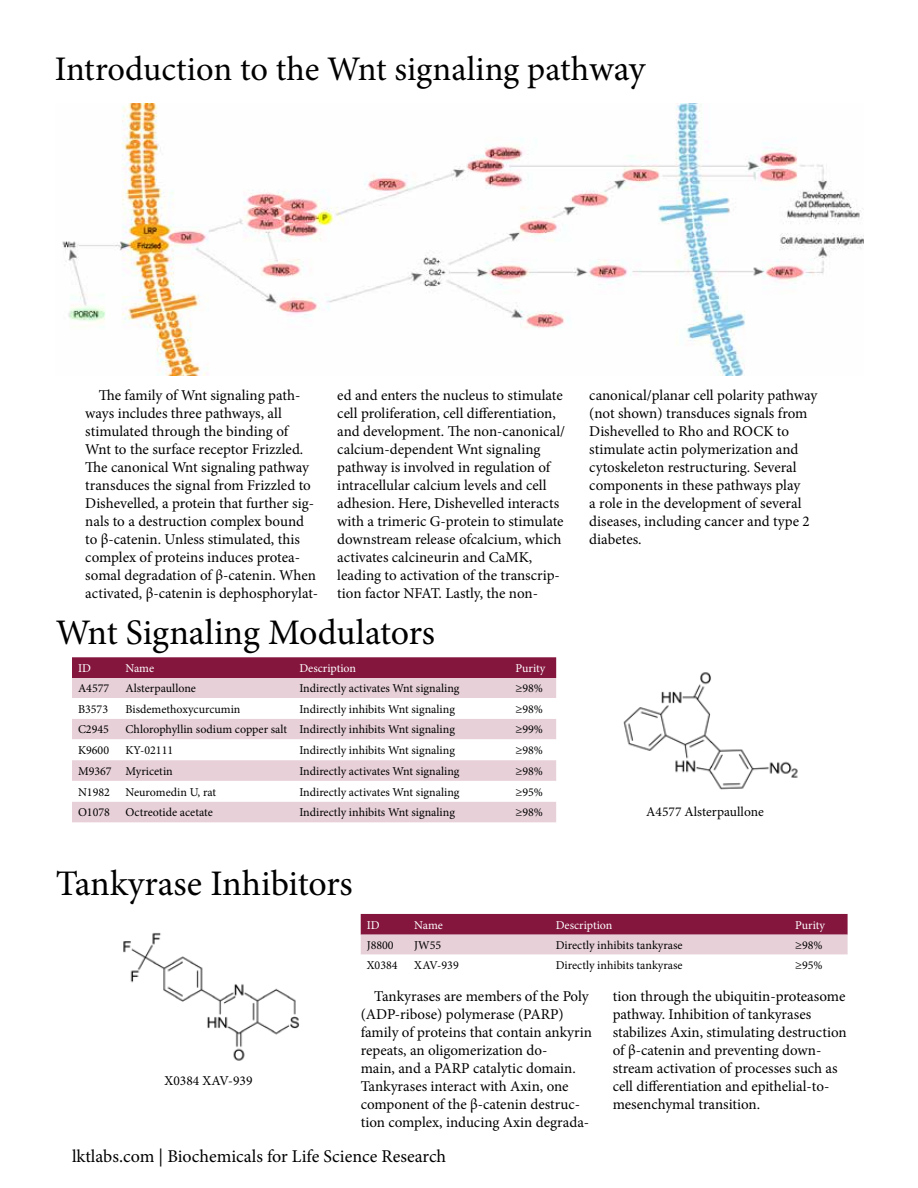
<style>
.page{position:relative;width:918px;height:1188px;background:#fff}
.page>*{position:absolute;margin:0;border:0;box-sizing:border-box;transform-origin:0 0}
.t1{font:36px "Minion Pro";letter-spacing:-.005em;color:#000}
.t2{font:34.5px "Minion Pro";color:#000}
.t3{font:18px "Minion Pro";color:#000}
.t4{font:15px/18px "Minion Pro";color:#000}
.t5{font:13.5px "Minion Pro";color:#000}
.t6{font:12px "Minion Pro";color:#000}
.t7{font:12px "Minion Pro";color:#fff}
.s1{font-size:36px}
</style>
<div class="page">
<svg style="left:361px;top:914px;width:487px;height:41px;background:#b6748b"></svg>
<div style="left:72px;top:657px;width:484px;height:21px;background:#84163d"></div>
<div style="left:72px;top:678px;width:484px;height:144px;background:#e7d0d8"></div>
<svg style="left:72px;top:698px;width:484px;height:104px"></svg>
<img style="left:623px;top:672px;width:175px;height:118px">
<img style="left:62px;top:104px;width:802px;height:271px">
<img style="left:123px;top:933px;width:177px;height:128px">
<h2 class="t2" style="left:55px;top:46px;width:592px">Introduction to the Wnt signaling path<span class="s1">way</span></h2>
<p class="t4" style="left:85px;top:386px;width:234px;text-indent:13px">The family of Wnt signaling path&shy;ways includes three pathways, all stimulated through the binding of<br>Wnt to the surface receptor Frizzled.<br>The canonical Wnt signaling pathway transduces the signal from Frizzled to Dishevelled, a protein that further sig&shy;nals to a destruction complex bound to β-catenin. Unless stimulated, this complex of proteins induces protea&shy;somal degradation of β-catenin. When activated, β-catenin is dephosphorylat-</p>
<p class="t4" style="left:337px;top:386px;width:229px">ed and enters the nucleus to stimulate cell proliferation, cell differentiation, and development. The non-canonical/ calcium-dependent Wnt signaling pathway is involved in regulation of intracellular calcium levels and cell adhesion. Here, Dishevelled interacts with a trimeric G-protein to stimulate downstream release ofcalcium, which activates calcineurin and CaMK, leading to activation of the transcrip&shy;tion factor NFAT. Lastly, the non-</p>
<p class="t4" style="left:589px;top:386px;width:230px">canonical/planar cell polarity pathway (not shown) transduces signals from Dishevelled to Rho and ROCK to stimulate actin polymerization and cytoskeleton restructuring. Several components in these pathways play<br>a role in the development of several diseases, including cancer and type 2 diabetes.</p>
<h1 class="t1" style="left:56px;top:608px;width:381px">Wnt Signaling Modulators</h1>
<p class="t7" style="left:78px;top:660px;width:14px">ID</p>
<p class="t7" style="left:126px;top:660px;width:30px">Name</p>
<p class="t7" style="left:299px;top:660px;width:58px">Description</p>
<p class="t7" style="left:515px;top:660px;width:31px">Purity</p>
<p class="t6" style="left:78px;top:680px;width:33px">A4577</p>
<p class="t6" style="left:126px;top:680px;width:72px">Alsterpaullone</p>
<p class="t6" style="left:299px;top:680px;width:162px">Indirectly activates Wnt signaling</p>
<p class="t6" style="left:515px;top:680px;width:29px">≥98%</p>
<p class="t6" style="left:78px;top:701px;width:32px">B3573</p>
<p class="t6" style="left:126px;top:701px;width:117px">Bisdemethoxycurcumin</p>
<p class="t6" style="left:299px;top:701px;width:157px">Indirectly inhibits Wnt signaling</p>
<p class="t6" style="left:515px;top:701px;width:29px">≥98%</p>
<p class="t6" style="left:78px;top:722px;width:33px">C2945</p>
<p class="t6" style="left:126px;top:722px;width:331px">Chlorophyllin sodium copper salt Indirectly inhibits Wnt signaling</p>
<p class="t6" style="left:515px;top:722px;width:29px">≥99%</p>
<p class="t6" style="left:78px;top:742px;width:33px">K9600</p>
<p class="t6" style="left:126px;top:742px;width:49px">KY-02111</p>
<p class="t6" style="left:299px;top:742px;width:157px">Indirectly inhibits Wnt signaling</p>
<p class="t6" style="left:515px;top:742px;width:29px">≥98%</p>
<p class="t6" style="left:78px;top:763px;width:96px">M9367 Myricetin</p>
<p class="t6" style="left:299px;top:763px;width:162px">Indirectly activates Wnt signaling</p>
<p class="t6" style="left:515px;top:763px;width:29px">≥98%</p>
<p class="t6" style="left:78px;top:784px;width:33px">N1982</p>
<p class="t6" style="left:126px;top:784px;width:92px">Neuromedin U, rat</p>
<p class="t6" style="left:299px;top:784px;width:162px">Indirectly activates Wnt signaling</p>
<p class="t6" style="left:515px;top:784px;width:29px">≥95%</p>
<p class="t6" style="left:78px;top:804px;width:34px">O1078</p>
<p class="t6" style="left:126px;top:804px;width:89px">Octreotide acetate</p>
<p class="t6" style="left:299px;top:804px;width:157px">Indirectly inhibits Wnt signaling</p>
<p class="t6" style="left:515px;top:804px;width:29px">≥98%</p>
<h1 class="t1" style="left:56px;top:860px;width:298px">Tankyrase Inhibitors</h1>
<p class="t5" style="left:646px;top:803px;width:119px">A4577 Alsterpaullone</p>
<p class="t5" style="left:165px;top:1072px;width:89px">X0384 XAV-939</p>
<p class="t7" style="left:367px;top:917px;width:14px">ID</p>
<p class="t7" style="left:414px;top:917px;width:30px">Name</p>
<p class="t7" style="left:556px;top:917px;width:58px">Description</p>
<p class="t7" style="left:795px;top:917px;width:31px">Purity</p>
<p class="t6" style="left:367px;top:937px;width:28px">J8800</p>
<p class="t6" style="left:414px;top:937px;width:29px">JW55</p>
<p class="t6" style="left:556px;top:937px;width:129px">Directly inhibits tankyrase</p>
<p class="t6" style="left:795px;top:937px;width:29px">≥98%</p>
<p class="t6" style="left:367px;top:957px;width:32px">X0384</p>
<p class="t6" style="left:414px;top:957px;width:46px">XAV-939</p>
<p class="t6" style="left:556px;top:957px;width:129px">Directly inhibits tankyrase</p>
<p class="t6" style="left:795px;top:957px;width:29px">≥95%</p>
<p class="t4" style="left:361px;top:987px;width:233px;text-indent:14px">Tankyrases are members of the Poly (ADP-ribose) polymerase (PARP) family of proteins that contain ankyrin repeats, an oligomerization do-<br>main, and a PARP catalytic domain.<br>Tankyrases interact with Axin, one component of the β-catenin destruc&shy;tion complex, inducing Axin degrada-</p>
<p class="t4" style="left:613px;top:987px;width:236px">tion through the ubiquitin-proteasome pathway. Inhibition of tankyrases stabilizes Axin, stimulating destruction of β-catenin and preventing down&shy;stream activation of processes such as cell differentiation and epithelial-to&shy;mesenchymal transition.</p>
<p class="t3" style="left:72px;top:1144px;width:376px">lktlabs.com | Biochemicals for Life Science Research</p>
</div>
